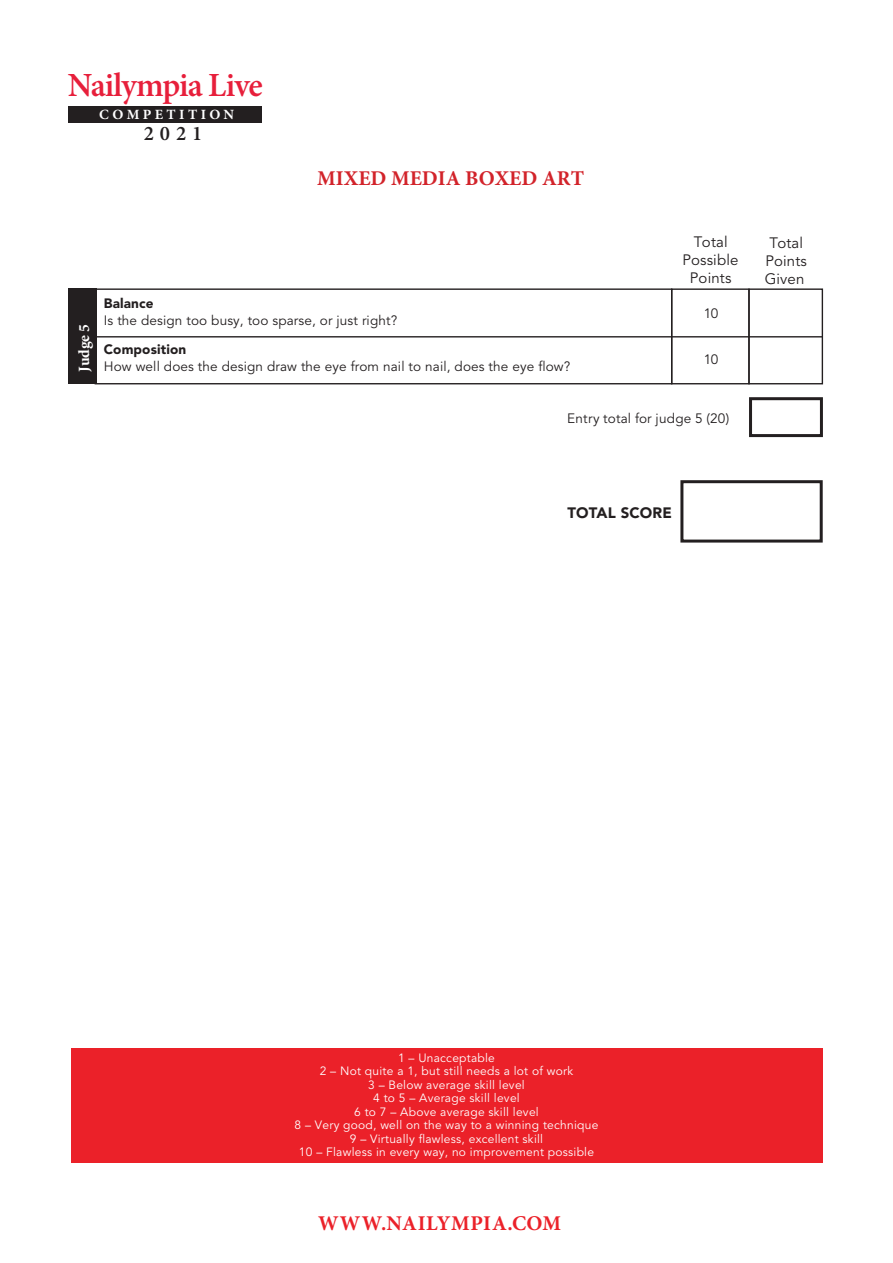
<style>
.page{position:relative;width:893px;height:1263px;background:#fff}
.page>*{position:absolute;margin:0;border:0;box-sizing:border-box;transform-origin:0 0}
.t1{font:600 33.9px "Minion Pro";letter-spacing:-.03em;color:#e71f3b}
.t2{font:700 21px "Minion Pro";color:#d2232a}
.t3{font:700 21px "Minion Pro";letter-spacing:.02em;color:#eb2129}
.t4{font:600 20.7px "Minion Pro";color:#231f20}
.t5{font:700 15.75px "Minion Pro";letter-spacing:-.02em;color:#fff}
.t6{font:15px/18px "Avenir LT Std";letter-spacing:.01em;color:#231f20;text-align:center}
.t7{font:900 15px "Avenir LT Std";letter-spacing:.01em;color:#231f20}
.t8{font:700 14.1px "Minion Pro";letter-spacing:.235em;color:#fff}
.t9{font:13.5px "Avenir LT Std";letter-spacing:.01em;color:#231f20}
.t10{font:900 13.5px "Avenir LT Std";letter-spacing:.01em;color:#231f20}
.t11{font:12px/13.5px "Avenir LT Std";letter-spacing:.02em;color:#fff;text-align:center}
</style>
<div class="page">
<div style="left:71px;top:1048px;width:751px;height:115px;background:#eb2129"></div>
<div style="left:69px;top:288px;width:28px;height:96px;background:#231f20"></div>
<div style="left:749px;top:397px;width:74px;height:40px;border:3px solid #231f20"></div>
<div style="left:95px;top:288px;width:577px;height:96px;border:1px solid #231f20"></div>
<div style="left:671px;top:288px;width:79px;height:96px;border:1px solid #231f20"></div>
<div style="left:748px;top:288px;width:75px;height:96px;border:1px solid #231f20"></div>
<hr style="left:96px;top:336px;width:726px;height:1px;background:#231f20">
<div style="left:680px;top:480px;width:143px;height:63px;border:3px solid #231f20"></div>
<div style="left:68px;top:106px;width:194px;height:16px;background:#231f20"></div>
<h1 class="t1" style="left:68px;top:62px;width:197px">Nailympia Live</h1>
<p class="t8" style="left:99px;top:104px;width:137px">COMPETITION</p>
<h3 class="t4" style="left:144px;top:119px;width:60px">2021</h3>
<h2 class="t2" style="left:317px;top:164px;width:268px">MIXED MEDIA BOXED ART</h2>
<h3 class="t5" style="left:73px;top:371px;width:49px;rotate:-90deg">Judge 5</h3>
<p class="t10" style="left:104px;top:295px;width:51px">Balance</p>
<p class="t9" style="left:104px;top:313px;width:295px">Is the design too busy, too sparse, or just right?</p>
<p class="t10" style="left:104px;top:341px;width:84px">Composition</p>
<p class="t9" style="left:104px;top:358px;width:468px">How well does the design draw the eye from nail to nail, does the eye flow?</p>
<p class="t6" style="left:682px;top:233px;width:58px">Total<br>Possible</p>
<p class="t6" style="left:765px;top:235px;width:44px">Total<br>Points<br>Given</p>
<p class="t6" style="left:690px;top:269px;width:43px">Points</p>
<p class="t9" style="left:704px;top:305px;width:16px">10</p>
<p class="t9" style="left:704px;top:352px;width:16px">10</p>
<p class="t9" style="left:567px;top:410px;width:164px">Entry total for judge 5 (20)</p>
<p class="t7" style="left:567px;top:503px;width:106px">TOTAL SCORE</p>
<p class="t11" style="left:295px;top:1051px;width:305px">1 – Unacceptable<br>2 – Not quite a 1, but still needs a lot of work<br>3 – Below average skill level<br>4 to 5 – Average skill level<br>6 to 7 – Above average skill level<br>8 – Very good, well on the way to a winning technique 9 – Virtually flawless, excellent skill<br>10 – Flawless in every way, no improvement possible</p>
<h2 class="t3" style="left:318px;top:1208px;width:244px">WWW.NAILYMPIA.COM</h2>
</div>
